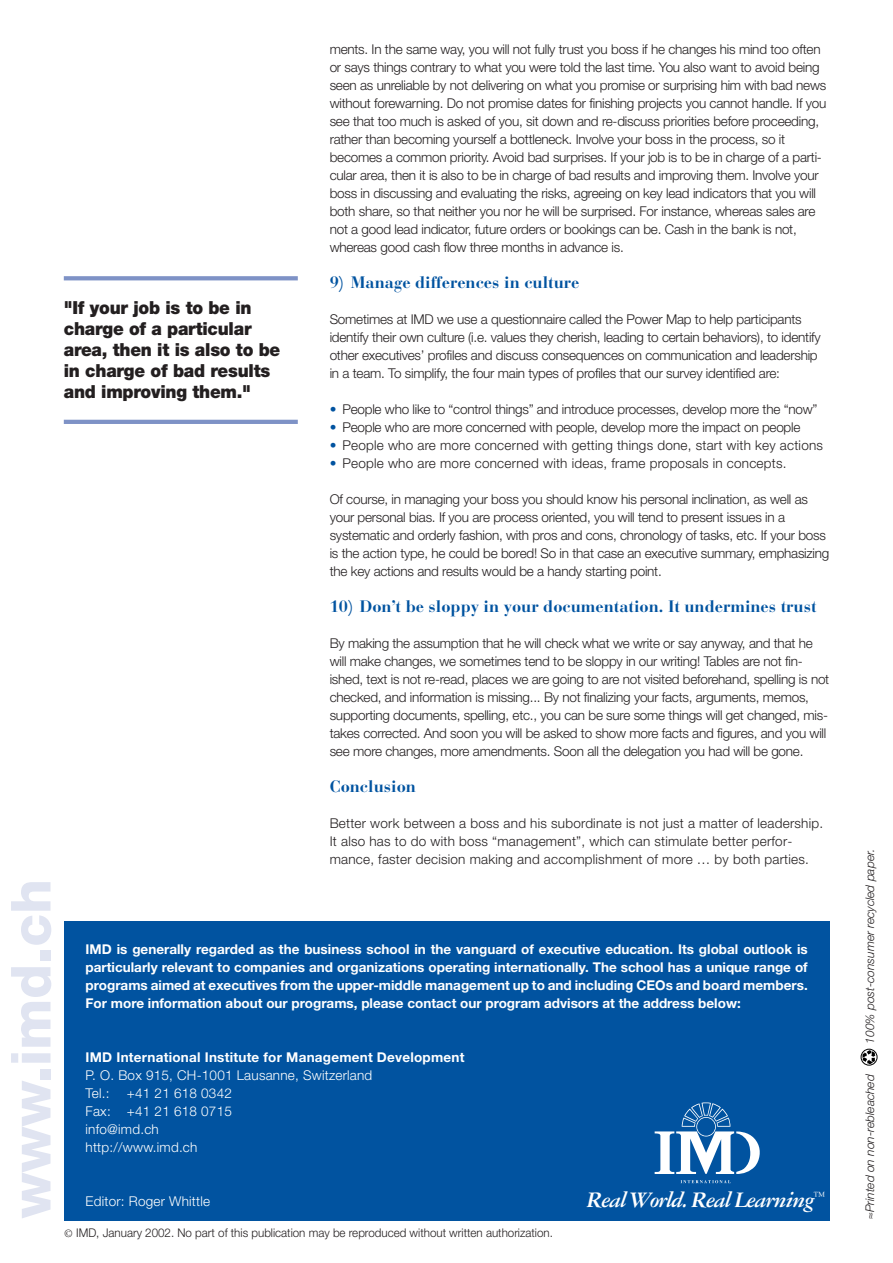
<style>
.page{position:relative;width:893px;height:1263px;background:#fff}
.page>*{position:absolute;margin:0;border:0;box-sizing:border-box;transform-origin:0 0}
.t1{font:800 55.2px "Helvetica Neue";color:#e0e4f1}
.t2{font:italic 700 23.7px "Garamond Three";letter-spacing:-.05em;color:#fff}
.t3{font:900 18px/21px "Helvetica Neue";letter-spacing:-.015em;color:#231f20;scale:.95 1}
.t4{font:700 16.5px "Bauer Bodoni";color:#0153a0}
.t5{font:300 13.5px/18px "Helvetica Neue";letter-spacing:-.015em;color:#231f20}
.t6{font:700 13.5px/18px "Helvetica Neue";letter-spacing:.015em;color:#fff;text-align:justify}
.t7{font:300 13.5px/18px "Helvetica Neue";letter-spacing:.015em;color:#231f20}
.t8{font:300 13.5px/18px "Helvetica Neue";letter-spacing:.015em;color:#fff}
.t9{font:300 12px "Helvetica Neue";color:#231f20;scale:.96 1}
.t10{font:italic 300 12px "Helvetica Neue";color:#231f20}
.s1{color:#0153a0}
.s2{font-family:"Garamond Three";font-weight:400}
</style>
<div class="page">
<div style="left:64px;top:921px;width:765px;height:299px;background:#0153a0"></div>
<svg style="left:864px;top:1048px;width:13px;height:18px"></svg>
<div style="left:861px;top:1049px;width:16px;height:16px;background:#232323;border-radius:50%"></div>
<div style="left:860px;top:1049px;width:17px;height:16px;border:1px solid #000;border-radius:50%"></div>
<svg style="left:862px;top:1050px;width:13px;height:14px"></svg>
<svg style="left:654px;top:1102px;width:106px;height:72px"></svg>
<svg style="left:680px;top:1180px;width:50px;height:3px"></svg>
<svg style="left:64px;top:276px;width:234px;height:4px"></svg>
<hr style="left:64px;top:420px;width:234px;height:4px;background:#7e92c6">
<h1 class="t1" style="left:11px;top:1218px;width:341px;rotate:-90deg">www.imd.ch</h1>
<h3 class="t3" style="left:64px;top:299px;width:229px">"If your job is to be in charge of a particular area, then it is also to be in charge of bad results and improving them."</h3>
<p class="t5" style="left:330px;top:41px;width:498px">ments. In the same way, you will not fully trust you boss if he changes his mind too often or says things contrary to what you were told the last time. You also want to avoid being seen as unreliable by not delivering on what you promise or surprising him with bad news without forewarning. Do not promise dates for finishing projects you cannot handle. If you see that too much is asked of you, sit down and re-discuss priorities before proceeding, rather than becoming yourself a bottleneck. Involve your boss in the process, so it becomes a common priority. Avoid bad surprises. If your job is to be in charge of a parti&shy;cular area, then it is also to be in charge of bad results and improving them. Involve your boss in discussing and evaluating the risks, agreeing on key lead indicators that you will both share, so that neither you nor he will be surprised. For instance, whereas sales are not a good lead indicator, future orders or bookings can be. Cash in the bank is not, whereas good cash flow three months in advance is.</p>
<p class="t4" style="left:330px;top:276px;width:251px">9) Manage differences in culture</p>
<p class="t5" style="left:330px;top:311px;width:492px">Sometimes at IMD we use a questionnaire called the Power Map to help participants identify their own culture (i.e. values they cherish, leading to certain behaviors), to identify other executives’ profiles and discuss consequences on communication and leadership in a team. To simplify, the four main types of profiles that our survey identified are:</p>
<p class="t5" style="left:330px;top:401px;width:489px"><span class="s1">•</span> People who like to “control things” and introduce processes, develop more the “now”</p>
<p class="t5" style="left:330px;top:419px;width:472px"><span class="s1">•</span> People who are more concerned with people, develop more the impact on people</p>
<p class="t7" style="left:330px;top:437px;width:495px"><span class="s1">•</span> People who are more concerned with getting things done, start with key actions</p>
<p class="t7" style="left:330px;top:455px;width:458px"><span class="s1">•</span> People who are more concerned with ideas, frame proposals in concepts.</p>
<p class="t5" style="left:330px;top:491px;width:501px">Of course, in managing your boss you should know his personal inclination, as well as your personal bias. If you are process oriented, you will tend to present issues in a systematic and orderly fashion, with pros and cons, chronology of tasks, etc. If your boss is the action type, he could be bored! So in that case an executive summary, emphasizing the key actions and results would be a handy starting point.</p>
<p class="t4" style="left:330px;top:600px;width:488px">10) Don’t be sloppy in your documentation. It undermines trust</p>
<p class="t5" style="left:330px;top:635px;width:501px">By making the assumption that he will check what we write or say anyway, and that he will make changes, we sometimes tend to be sloppy in our writing! Tables are not fin&shy;ished, text is not re-read, places we are going to are not visited beforehand, spelling is not checked, and information is missing... By not finalizing your facts, arguments, memos, supporting documents, spelling, etc., you can be sure some things will get changed, mis&shy;takes corrected. And soon you will be asked to show more facts and figures, and you will see more changes, more amendments. Soon all the delegation you had will be gone.</p>
<p class="t4" style="left:330px;top:780px;width:88px">Conclusion</p>
<p class="t7" style="left:330px;top:815px;width:495px">Better work between a boss and his subordinate is not just a matter of leadership.<br>It also has to do with boss “management”, which can stimulate better perfor&shy;mance, faster decision making and accomplishment of more … by both parties.</p>
<p class="t6" style="left:86px;top:941px;width:723px">IMD is generally regarded as the business school in the vanguard of executive education. Its global outlook is particularly relevant to companies and organizations operating internationally. The school has a unique range of programs aimed at executives from the upper-middle management up to and including CEOs and board members.<br>For more information about our programs, please contact our program advisors at the address below:</p>
<p class="t6" style="left:86px;top:1049px;width:380px">IMD International Institute for Management Development</p>
<p class="t8" style="left:86px;top:1067px;width:288px">P. O. Box 915, CH-1001 Lausanne, Switzerland<br>Tel.:</p>
<p class="t8" style="left:86px;top:1085px;width:148px;text-indent:41px">+41 21 618 0342<br>Fax: +41 21 618 0715 info@imd.ch http://www.imd.ch</p>
<p class="t8" style="left:86px;top:1193px;width:126px">Editor: Roger Whittle</p>
<p class="t9" style="left:64px;top:1229px;width:511px"><span class="s2">©</span> IMD, January 2002. No part of this publication may be reproduced without written authorization.</p>
<h2 class="t2" style="left:586px;top:1192px;width:240px">Real World. Real Learning<sup>™</sup></h2>
<p class="t10" style="left:865px;top:1044px;width:196px;rotate:-90deg">100% post-consumer recycled paper.</p>
<p class="t10" style="left:865px;top:1219px;width:146px;rotate:-90deg">≈Printed on non-rebleached</p>
</div>
